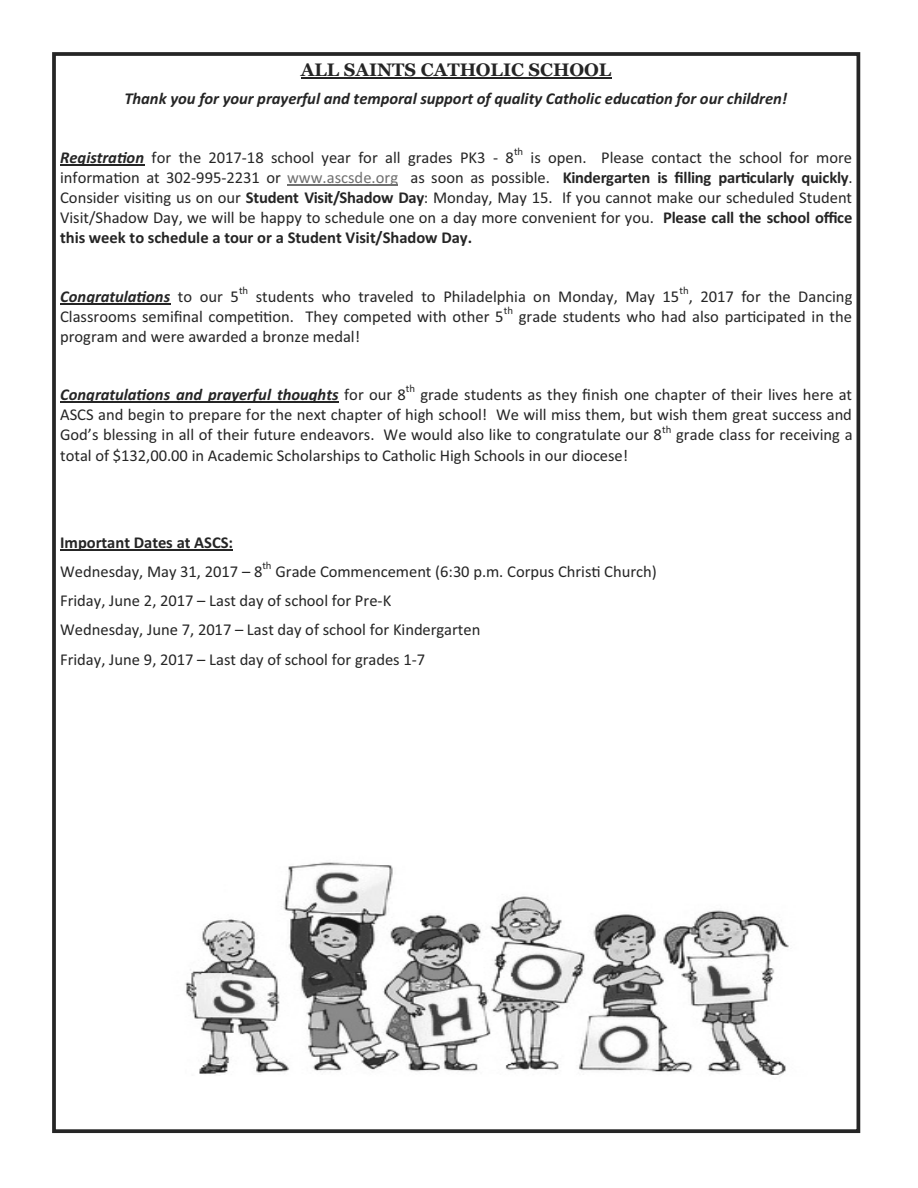
<style>
.page{position:relative;width:918px;height:1188px;background:#fff}
.page>*{position:absolute;margin:0;border:0;box-sizing:border-box;transform-origin:0 0}
.t1{font:700 18px "Georgia";color:#252525}
.t2{font:italic 700 16.65px "Calibri";color:#252525}
.t3{font:16.65px "Calibri";color:#252525}
.t4{font:16.5px/20.1px "Calibri";color:#252525;text-align:justify}
.t5{font:italic 700 16.5px "Calibri";letter-spacing:.005em;color:#252525}
.t6{font:700 16.5px "Calibri";color:#252525}
.t7{font:10.8px "Calibri";letter-spacing:-.02em;color:#252525}
.s1{color:#707070}
.s2{font-weight:700}
.s3{font-weight:700;font-style:italic}
.s4{font-weight:400;font-style:normal}
</style>
<div class="page">
<div style="left:52px;top:52px;width:808px;height:1081px;border:4px solid #252525"></div>
<hr style="left:301px;top:77px;width:310px;height:1px;background:#252525">
<hr style="left:60px;top:165px;width:84px;height:1px;background:#252525">
<hr style="left:287px;top:185px;width:111px;height:1px;background:#707070">
<hr style="left:60px;top:303px;width:110px;height:1px;background:#252525">
<hr style="left:60px;top:402px;width:279px;height:1px;background:#252525">
<hr style="left:60px;top:550px;width:173px;height:1px;background:#252525">
<img style="left:185px;top:862px;width:604px;height:213px">
<p class="t1" style="left:301px;top:59px;width:312px">ALL SAINTS CATHOLIC SCHOOL</p>
<p class="t2" style="left:124px;top:93px;width:664px">Thank you for your prayerful and temporal support of quality Catholic educa-on for our children!</p>
<p class="t7" style="left:514px;top:148px;width:11px">th</p>
<p class="t4" style="left:60px;top:149px;width:794px;text-indent:470px">is open. Please contact the school for more informa-on at 302-995-2231 or <span class="s1">www.ascsde.org</span> as soon as possible. <span class="s2">Kindergarten is filling par-cularly quickly</span>.<br>Consider visi-ng us on our <span class="s2">Student Visit/Shadow Day</span>: Monday, May 15. If you cannot make our scheduled Student Visit/Shadow Day, we will be happy to schedule one on a day more convenient for you. <span class="s2">Please call the school office this week to schedule a tour or a Student Visit/Shadow Day.</span></p>
<p class="t4" style="left:60px;top:149px;width:455px"><span class="s3">Registra-on</span> for the 2017-18 school year for all grades PK3 - 8</p>
<p class="t7" style="left:239px;top:286px;width:11px">th</p>
<p class="t5" style="left:60px;top:290px;width:180px">Congratula-ons <span class="s4">to our 5</span></p>
<p class="t7" style="left:679px;top:286px;width:11px">th</p>
<p class="t4" style="left:689px;top:287px;width:165px">, 2017 for the Dancing</p>
<p class="t4" style="left:256px;top:287px;width:425px">students who traveled to Philadelphia on Monday, May 15</p>
<p class="t7" style="left:504px;top:307px;width:11px">th</p>
<p class="t4" style="left:60px;top:308px;width:445px">Classrooms semifinal compe--on. They competed with other 5</p>
<p class="t4" style="left:519px;top:308px;width:335px">grade students who had also par-cipated in the</p>
<p class="t4" style="left:60px;top:328px;width:302px">program and were awarded a bronze medal!</p>
<p class="t7" style="left:406px;top:385px;width:11px">th</p>
<p class="t4" style="left:60px;top:386px;width:794px;text-indent:360px">grade students as they finish one chapter of their lives here at ASCS and begin to prepare for the next chapter of high school! We will miss them, but wish them great success and God’s blessing in all of their future endeavors. We would also like to congratulate our 8</p>
<p class="t5" style="left:60px;top:389px;width:347px">Congratula-ons and prayerful thoughts <span class="s4">for our 8</span></p>
<p class="t7" style="left:662px;top:425px;width:11px">th</p>
<p class="t4" style="left:676px;top:426px;width:178px">grade class for receiving a</p>
<p class="t4" style="left:60px;top:446px;width:570px">total of $132,00.00 in Academic Scholarships to Catholic High Schools in our diocese!</p>
<p class="t6" style="left:60px;top:537px;width:175px">Important Dates at ASCS:</p>
<p class="t4" style="left:60px;top:563px;width:204px">Wednesday, May 31, 2017 – 8</p>
<p class="t7" style="left:262px;top:562px;width:11px">th</p>
<p class="t4" style="left:60px;top:558px;width:598px;line-height:29.1px;text-indent:215px">Grade Commencement (6:30 p.m. Corpus Chris- Church)<br>Friday, June 2, 2017 – Last day of school for Pre-K</p>
<p class="t3" style="left:60px;top:624px;width:422px">Wednesday, June 7, 2017 – Last day of school for Kindergarten</p>
<p class="t4" style="left:60px;top:650px;width:367px">Friday, June 9, 2017 – Last day of school for grades 1-7</p>
</div>
